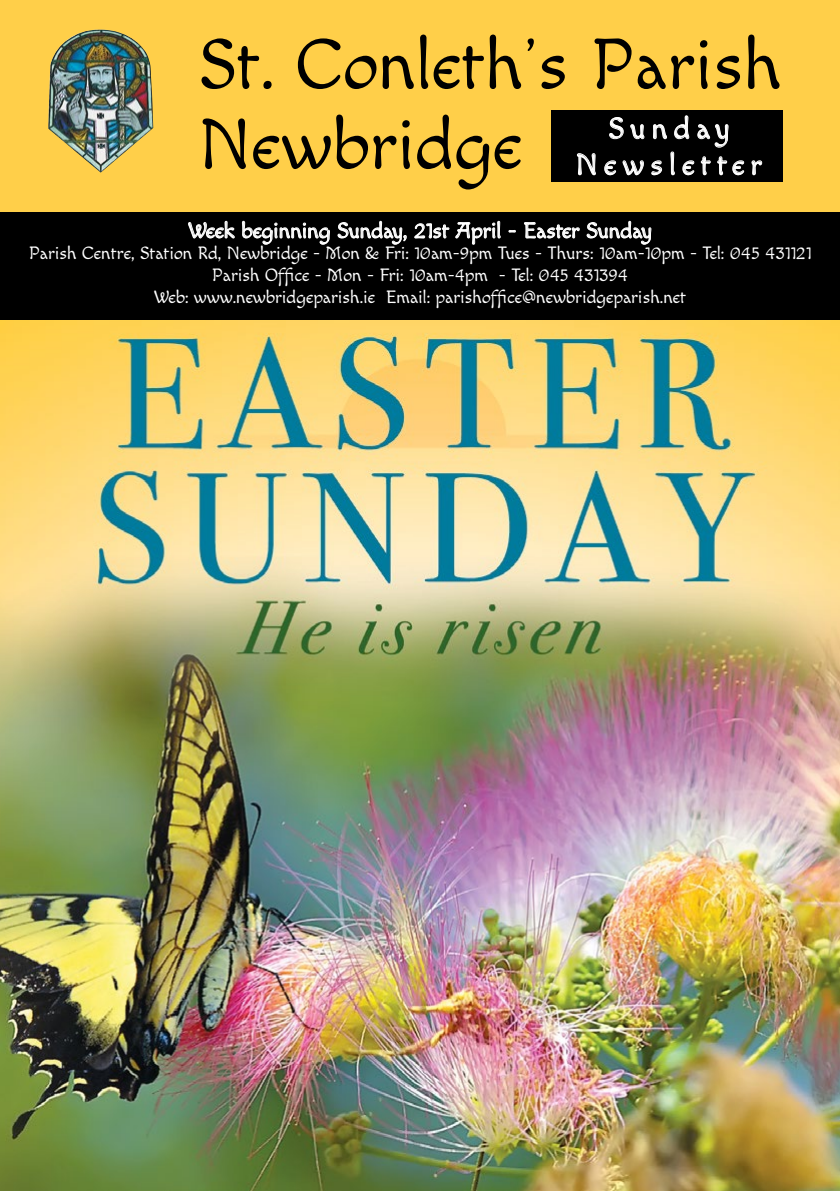
<style>
.page{position:relative;width:840px;height:1191px;background:#fff}
.page>*{position:absolute;margin:0;border:0;box-sizing:border-box;transform-origin:0 0}
.t1{font:72px/80px "Macondo";color:#000}
.t2{font:30px/36px "Macondo";letter-spacing:.21em;color:#fff;text-align:center}
.t3{font:22px "Macondo";color:#fff}
.t4{font:18px/21.6px "Macondo";color:#fff;text-align:center}
</style>
<div class="page">
<div style="left:0;top:0;width:839px;height:1191px;background:#ffcf49"></div>
<img style="left:0;top:320px;width:839px;height:871px">
<img style="left:48px;top:30px;width:105px;height:143px">
<svg style="left:48px;top:30px;width:30px;height:20px"></svg>
<svg style="left:123px;top:30px;width:30px;height:20px"></svg>
<svg style="left:48px;top:136px;width:44px;height:37px"></svg>
<svg style="left:108px;top:137px;width:45px;height:36px"></svg>
<div style="left:0;top:212px;width:839px;height:108px;background:#000"></div>
<svg style="left:188px;top:221px;width:47px;height:18px"></svg>
<svg style="left:242px;top:221px;width:88px;height:24px"></svg>
<svg style="left:337px;top:221px;width:69px;height:24px"></svg>
<svg style="left:414px;top:223px;width:35px;height:16px"></svg>
<svg style="left:455px;top:220px;width:45px;height:25px"></svg>
<svg style="left:508px;top:230px;width:8px;height:3px"></svg>
<svg style="left:524px;top:222px;width:55px;height:17px"></svg>
<svg style="left:586px;top:221px;width:65px;height:24px"></svg>
<div style="left:551px;top:110px;width:231px;height:71px;background:#000"></div>
<svg style="left:609px;top:117px;width:14px;height:23px"></svg>
<svg style="left:630px;top:124px;width:14px;height:16px"></svg>
<svg style="left:577px;top:153px;width:19px;height:23px"></svg>
<svg style="left:604px;top:160px;width:40px;height:16px"></svg>
<svg style="left:651px;top:115px;width:93px;height:61px"></svg>
<svg style="left:751px;top:160px;width:11px;height:16px"></svg>
<h1 class="t1" style="left:198px;top:27px;width:584px">St. Conleth’s Parish<br>Newbridge</h1>
<p class="t3" style="left:188px;top:218px;width:465px">Week beginning Sunday, 21st April - Easter Sunday</p>
<p class="t4" style="left:29px;top:243px;width:783px">Parish Centre, Station Rd, Newbridge - Mon &amp; Fri: 10am-9pm Tues - Thurs: 10am-10pm - Tel: 045 431121<br>Parish Office - Mon - Fri: 10am-4pm - Tel: 045 431394<br>Web: www.newbridgeparish.ie Email: parishoffice@newbridgeparish.net</p>
<h2 class="t2" style="left:575px;top:112px;width:188px">Sunday<br>Newsletter</h2>
</div>
